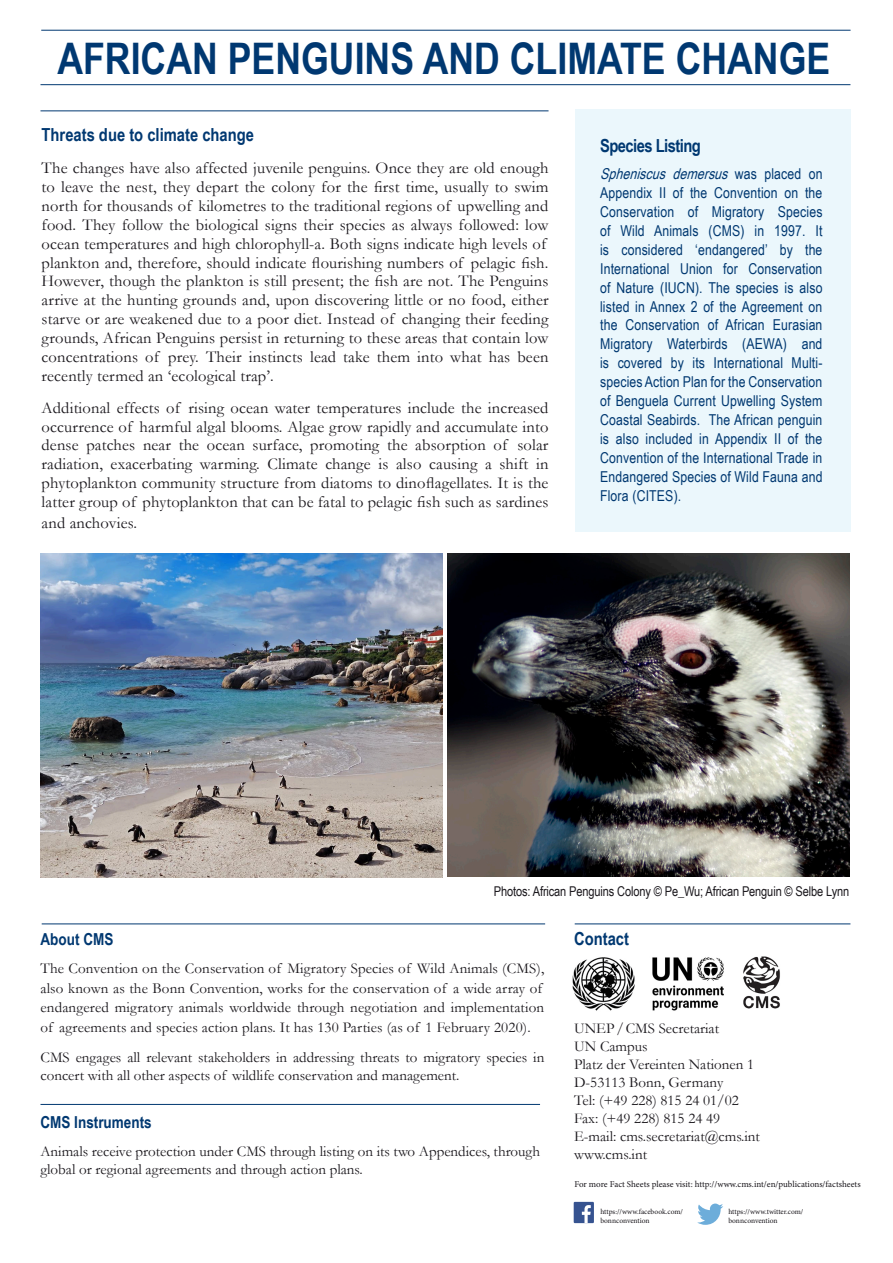
<style>
.page{position:relative;width:893px;height:1263px;background:#fff}
.page>*{position:absolute;margin:0;border:0;box-sizing:border-box;transform-origin:0 0}
.t1{font:700 43.5px "Arial Narrow";color:#003871}
.Head_2_Fact_Sheet{font:700 18px "Arial Narrow";color:#003871}
.Head_2_Fact_Sheet-2{font:700 18px "Arial Narrow";letter-spacing:-.03em;color:#003871}
.Head_2_Fact_Sheet-3{font:16.5px/18.9px "Garamond";letter-spacing:.01em;color:#1a171c}
.Head_2_Fact_Sheet-4{font:700 16.5px "Arial Narrow";color:#003871}
.Body_Fact_Sheet{font:15px/18px "Garamond";color:#1a171c}
.Head_2_Fact_Sheet-5{font:15px/18.9px "Arial Narrow";letter-spacing:.01em;color:#003871;text-align:justify}
.BU_Fact_Sheet{font:13.5px "Arial Narrow";letter-spacing:-.01em;color:#1a171c}
.t2{font:9px "Minion Pro";color:#1a171c}
.t3{font:7.5px/9px "Minion Pro";color:#1a171c}
.s1{font-style:italic}
</style>
<div class="page">
<img style="left:40px;top:554px;width:402px;height:323px">
<hr style="left:40px;top:84px;width:810px;height:1px;background:#003871">
<hr style="left:42px;top:923px;width:503px;height:1px;background:#003871">
<hr style="left:575px;top:923px;width:275px;height:1px;background:#003871">
<hr style="left:41px;top:30px;width:810px;height:1px;background:#003871">
<hr style="left:40px;top:1104px;width:500px;height:1px;background:#003871">
<div style="left:575px;top:109px;width:275px;height:422px;background:#ebf7fc"></div>
<svg style="left:697px;top:1203px;width:26px;height:22px"></svg>
<div style="left:574px;top:1202px;width:20px;height:21px;background:#365390"></div>
<svg style="left:582px;top:1205px;width:9px;height:18px"></svg>
<img style="left:572px;top:956px;width:208px;height:55px">
<hr style="left:40px;top:110px;width:509px;height:1px;background:#003871">
<img style="left:448px;top:554px;width:402px;height:322px">
<p class="t1" style="left:57px;top:26px;width:774px">AFRICAN PENGUINS AND CLIMATE CHANGE</p>
<p class="Head_2_Fact_Sheet" style="left:42px;top:121px;width:214px">Threats due to climate change</p>
<p class="Head_2_Fact_Sheet-3" style="left:42px;top:158px;width:508px">The changes have also affected juvenile penguins. Once they are old enough to leave the nest, they depart the colony for the first time, usually to swim north for thousands of kilometres to the traditional regions of upwelling and food. They follow the biological signs their species as always followed: low ocean temperatures and high chlorophyll-a. Both signs indicate high levels of plankton and, therefore, should indicate flourishing numbers of pelagic fish.<br>However, though the plankton is still present; the fish are not. The Penguins arrive at the hunting grounds and, upon discovering little or no food, either starve or are weakened due to a poor diet. Instead of changing their feeding grounds, African Penguins persist in returning to these areas that contain low concentrations of prey. Their instincts lead take them into what has been recently termed an ‘ecological trap’.</p>
<p class="Head_2_Fact_Sheet-3" style="left:42px;top:398px;width:508px;text-align:justify">Additional effects of rising ocean water temperatures include the increased occurrence of harmful algal blooms. Algae grow rapidly and accumulate into dense patches near the ocean surface, promoting the absorption of solar radiation, exacerbating warming. Climate change is also causing a shift in phytoplankton community structure from diatoms to dinoflagellates. It is the latter group of phytoplankton that can be fatal to pelagic fish such as sardines</p>
<p class="Head_2_Fact_Sheet-3" style="left:42px;top:513px;width:97px">and anchovies.</p>
<p class="Head_2_Fact_Sheet-2" style="left:600px;top:132px;width:102px">Species Listing</p>
<p class="Head_2_Fact_Sheet-5" style="left:600px;top:164px;width:224px"><span class="s1">Spheniscus demersus</span> w a s p l a c e d o n Appendix II of the Convention on the Conservation of Migratory Species of Wild Animals (CMS) in 1997. It is considered ‘endangered’ by the International Union for Conservation of Nature (IUCN). The species is also listed in Annex 2 of the Agreement on the Conservation of African Eurasian Migratory Waterbirds (AEWA) and is covered by its International Multi&shy;species Action Plan for the Conservation of Benguela Current Upwelling System Coastal Seabirds. The African penguin is also included in Appendix II of the Convention of the International Trade in Endangered Species of Wild Fauna and Flora (CITES).</p>
<p class="BU_Fact_Sheet" style="left:494px;top:881px;width:357px">Photos: African Penguins Colony © Pe_Wu; African Penguin © Selbe Lynn</p>
<p class="Head_2_Fact_Sheet-4" style="left:40px;top:927px;width:74px">About CMS</p>
<p class="Body_Fact_Sheet" style="left:40px;top:958px;width:505px;line-height:19.5px">The Convention on the Conservation of Migratory Species of Wild Animals (CMS), also known as the Bonn Convention, works for the conservation of a wide array of endangered migratory animals worldwide through negotiation and implementation of agreements and species action plans. It has 130 Parties (as of 1 February 2020).</p>
<p class="Body_Fact_Sheet" style="left:40px;top:1048px;width:505px">CMS engages all relevant stakeholders in addressing threats to migratory species in concert with all other aspects of wildlife conservation and management.</p>
<p class="Head_2_Fact_Sheet-4" style="left:40px;top:1110px;width:113px">CMS Instruments</p>
<p class="Body_Fact_Sheet" style="left:40px;top:1142px;width:501px">Animals receive protection under CMS through listing on its two Appendices, through global or regional agreements and through action plans.</p>
<p class="Head_2_Fact_Sheet" style="left:574px;top:925px;width:56px">Contact</p>
<p class="Body_Fact_Sheet" style="left:574px;top:1018px;width:147px">UNEP/CMS Secretariat</p>
<p class="Body_Fact_Sheet" style="left:574px;top:1036px;width:75px">UN Campus</p>
<p class="Body_Fact_Sheet" style="left:574px;top:1054px;width:182px">Platz der Vereinten Nationen 1<br>D-53113 Bonn, Germany</p>
<p class="Body_Fact_Sheet" style="left:574px;top:1090px;width:166px">Tel: (+49 228) 815 24 01/02<br>Fax: (+49 228) 815 24 49</p>
<p class="Body_Fact_Sheet" style="left:574px;top:1126px;width:187px">E-mail: cms.secretariat@cms.int</p>
<p class="Body_Fact_Sheet" style="left:574px;top:1144px;width:75px">www.cms.int</p>
<p class="t2" style="left:574px;top:1177px;width:288px">For more Fact Sheets please visit: http://www.cms.int/en/publications/factsheets</p>
<p class="t3" style="left:728px;top:1207px;width:76px">https://www.twitter.com/</p>
<p class="t3" style="left:728px;top:1216px;width:51px">bonnconvention</p>
<p class="t3" style="left:600px;top:1207px;width:84px">https://www.facebook.com/ bonnconvention</p>
</div>
